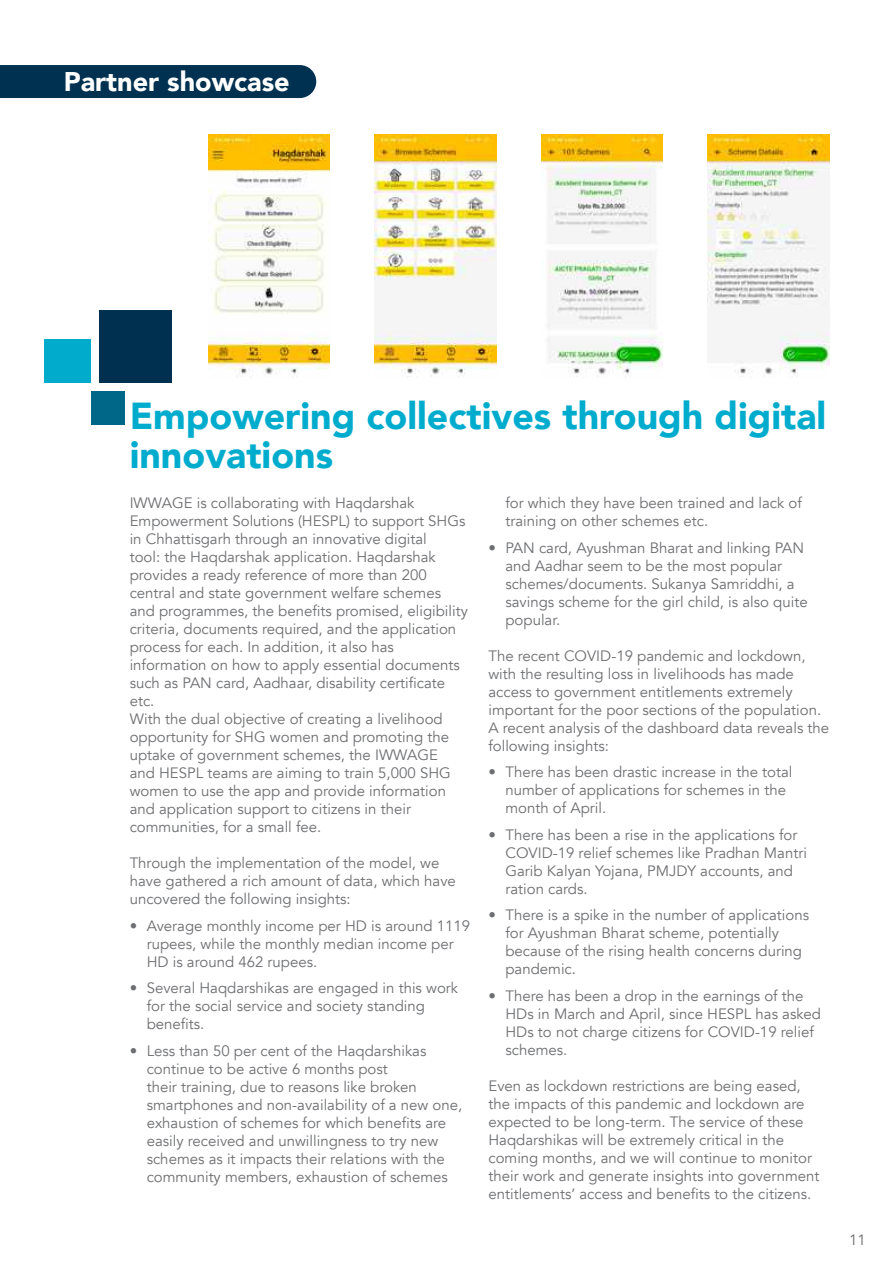
<style>
.page{position:relative;width:893px;height:1263px;background:#fff}
.page>*{position:absolute;margin:0;border:0;box-sizing:border-box;transform-origin:0 0}
.t1{font:900 37.5px/39px "Avenir";color:#00accd}
.t2{font:900 27px "Avenir";color:#fff}
.t3{font:15px/18px "Avenir";color:#6d6e71}
</style>
<div class="page">
<div style="left:0;top:65px;width:316px;height:33px;background:#003150"></div>
<div style="left:45px;top:339px;width:46px;height:44px;background:#00abcc"></div>
<div style="left:91px;top:391px;width:33px;height:33px;background:#006788"></div>
<div style="left:99px;top:310px;width:73px;height:73px;background:#00304f"></div>
<img style="left:208px;top:134px;width:122px;height:243px">
<img style="left:375px;top:134px;width:121px;height:243px">
<img style="left:541px;top:134px;width:122px;height:243px">
<img style="left:708px;top:134px;width:121px;height:242px">
<h2 class="t2" style="left:64px;top:58px;width:227px">Partner showcase</h2>
<h1 class="t1" style="left:130px;top:395px;width:698px">Empowering collectives through digital innovations</h1>
<p class="t3" style="left:130px;top:494px;width:340px">IWWAGE is collaborating with Haqdarshak Empowerment Solutions (HESPL) to support SHGs in Chhattisgarh through an innovative digital<br>tool: the Haqdarshak application. Haqdarshak provides a ready reference of more than 200 central and state government welfare schemes and programmes, the benefits promised, eligibility criteria, documents required, and the application process for each. In addition, it also has information on how to apply essential documents such as PAN card, Aadhaar, disability certificate etc.<br>With the dual objective of creating a livelihood opportunity for SHG women and promoting the uptake of government schemes, the IWWAGE<br>and HESPL teams are aiming to train 5,000 SHG women to use the app and provide information and application support to citizens in their communities, for a small fee.</p>
<p class="t3" style="left:130px;top:854px;width:328px">Through the implementation of the model, we have gathered a rich amount of data, which have uncovered the following insights:</p>
<p class="t3" style="left:147px;top:917px;width:325px;text-indent:-17px">• Average monthly income per HD is around 1119 rupees, while the monthly median income per<br>HD is around 462 rupees.</p>
<p class="t3" style="left:147px;top:979px;width:313px;text-indent:-17px">• Several Haqdarshikas are engaged in this work for the social service and society standing benefits.</p>
<p class="t3" style="left:147px;top:1042px;width:317px;text-indent:-17px">• Less than 50 per cent of the Haqdarshikas continue to be active 6 months post<br>their training, due to reasons like broken smartphones and non-availability of a new one, exhaustion of schemes for which benefits are easily received and unwillingness to try new schemes as it impacts their relations with the community members, exhaustion of schemes</p>
<p class="t3" style="left:505px;top:494px;width:298px">for which they have been trained and lack of training on other schemes etc.</p>
<p class="t3" style="left:505px;top:539px;width:304px;text-indent:-17px">• PAN card, Ayushman Bharat and linking PAN and Aadhar seem to be the most popular schemes/documents. Sukanya Samriddhi, a savings scheme for the girl child, is also quite popular.</p>
<p class="t3" style="left:488px;top:647px;width:342px">The recent COVID-19 pandemic and lockdown, with the resulting loss in livelihoods has made access to government entitlements extremely important for the poor sections of the population.<br>A recent analysis of the dashboard data reveals the following insights:</p>
<p class="t3" style="left:505px;top:763px;width:288px;text-indent:-17px">• There has been drastic increase in the total number of applications for schemes in the month of April.</p>
<p class="t3" style="left:505px;top:826px;width:303px;text-indent:-17px">• There has been a rise in the applications for COVID-19 relief schemes like Pradhan Mantri Garib Kalyan Yojana, PMJDY accounts, and ration cards.</p>
<p class="t3" style="left:505px;top:906px;width:305px;text-indent:-17px">• There is a spike in the number of applications for Ayushman Bharat scheme, potentially because of the rising health concerns during pandemic.</p>
<p class="t3" style="left:505px;top:987px;width:317px;text-indent:-17px">• There has been a drop in the earnings of the HDs in March and April, since HESPL has asked HDs to not charge citizens for COVID-19 relief schemes.</p>
<p class="t3" style="left:488px;top:1077px;width:333px">Even as lockdown restrictions are being eased, the impacts of this pandemic and lockdown are expected to be long-term. The service of these Haqdarshikas will be extremely critical in the coming months, and we will continue to monitor their work and generate insights into government entitlements’ access and benefits to the citizens.</p>
<p class="t3" style="left:849px;top:1231px;width:18px">11</p>
</div>
